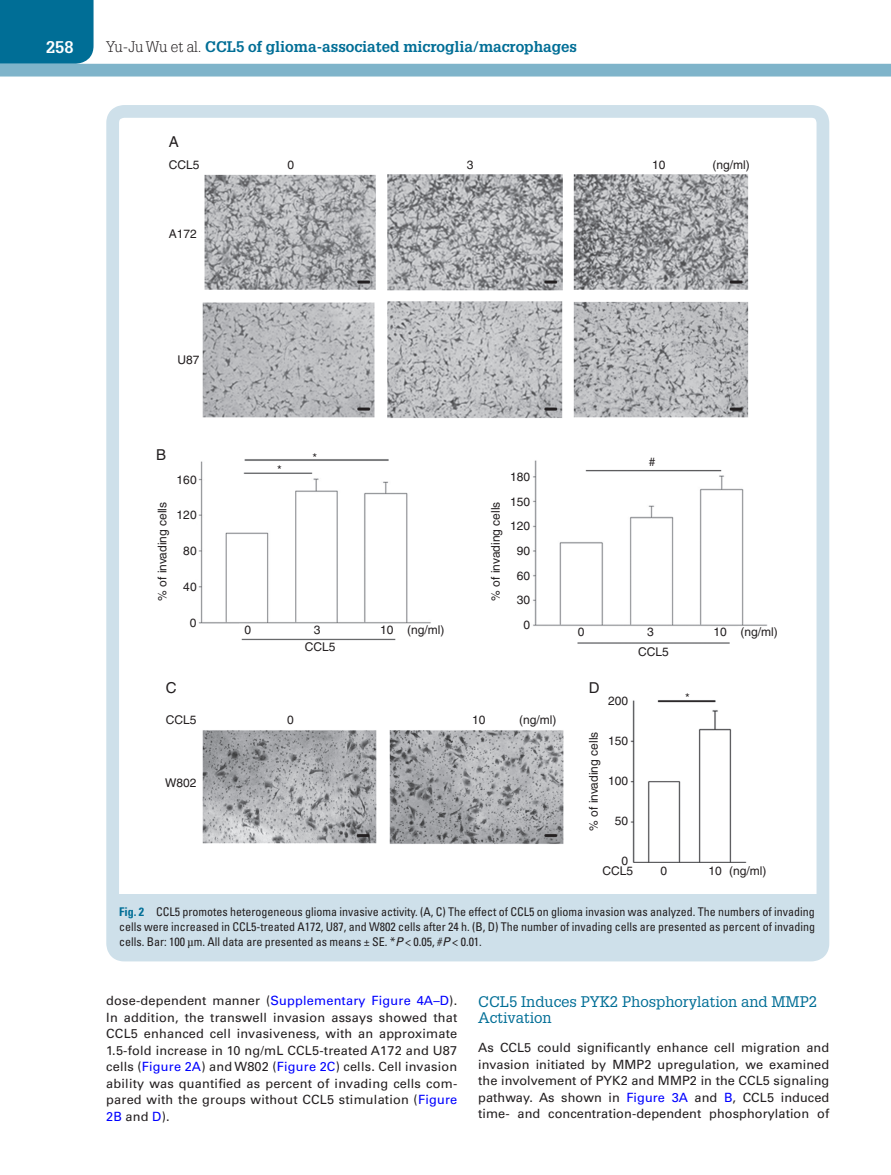
<style>
.page{position:relative;width:891px;height:1175px;background:#fff}
.page>*{position:absolute;margin:0;border:0;box-sizing:border-box;transform-origin:0 0}
.t1{font:700 16.5px "Glypha LT Std";color:#fff}
.t2{font:700 15px "Glypha LT Std";color:#006e96}
.t3{font:15px/16.5px "Glypha LT Std";color:#006e96}
.t4{font:15px "Helvetica";color:#231f20}
.t5{font:12.75px/16.5px "Univers LT Std";letter-spacing:.01em;color:#231f20;text-align:justify}
.t6{font:condensed 12px/15px "Univers LT Std";color:#231f20;text-align:justify}
.t7{font:12px "Helvetica";color:#231f20}
.s1{font-weight:300;color:#231f20}
.s2{font-weight:700;color:#006e96}
.s3{font-family:"Gandhari Unicode";font-stretch:normal}
.s4{font-style:italic;font-stretch:normal}
.s5{color:#00f}
</style>
<div class="page">
<div style="left:0;top:0;width:94px;height:64px;background:#006e96"></div>
<div style="left:0;top:64px;width:891px;height:12px;background:#7fb4ca"></div>
<div style="left:110px;top:894px;width:716px;height:59px;background:#cee0ea"></div>
<img style="left:198px;top:174px;width:570px;height:688px">
<div style="left:106px;top:105px;width:723px;height:856px;border:13px solid #cee0ea;border-radius:12px"></div>
<p class="t1" style="left:46px;top:37px;width:29px">258</p>
<p class="t2" style="left:106px;top:37px;width:472px"><span class="s1">Yu-Ju Wu et al.</span> CCL5 of glioma-associated microglia/macrophages</p>
<p class="t4" style="left:169px;top:133px;width:12px">A</p>
<p class="t7" style="left:169px;top:158px;width:32px">CCL5</p>
<p class="t7" style="left:169px;top:226px;width:30px">A172</p>
<p class="t7" style="left:287px;top:158px;width:8px">0</p>
<p class="t7" style="left:467px;top:158px;width:8px">3</p>
<p class="t7" style="left:712px;top:158px;width:39px">(ng/ml)</p>
<p class="t7" style="left:652px;top:158px;width:15px">10</p>
<p class="t7" style="left:177px;top:353px;width:24px">U87</p>
<p class="t4" style="left:156px;top:446px;width:12px">B</p>
<p class="t7" style="left:155px;top:600px;width:100px;rotate:-90deg">% of invading cells</p>
<p class="t7" style="left:177px;top:472px;width:22px">160</p>
<p class="t7" style="left:177px;top:508px;width:22px">120</p>
<p class="t7" style="left:183px;top:544px;width:15px">80</p>
<p class="t7" style="left:183px;top:579px;width:15px">40</p>
<p class="t7" style="left:190px;top:615px;width:8px">0</p>
<p class="t7" style="left:277px;top:463px;width:6px">*</p>
<p class="t7" style="left:313px;top:450px;width:6px">*</p>
<p class="t7" style="left:245px;top:622px;width:8px">0</p>
<p class="t7" style="left:314px;top:622px;width:8px">3</p>
<p class="t7" style="left:380px;top:622px;width:15px">10</p>
<p class="t7" style="left:305px;top:640px;width:32px">CCL5</p>
<p class="t7" style="left:407px;top:622px;width:39px">(ng/ml)</p>
<p class="t7" style="left:489px;top:600px;width:100px;rotate:-90deg">% of invading cells</p>
<p class="t7" style="left:510px;top:470px;width:22px">180</p>
<p class="t7" style="left:510px;top:494px;width:22px">150</p>
<p class="t7" style="left:510px;top:519px;width:22px">120</p>
<p class="t7" style="left:517px;top:544px;width:15px">90</p>
<p class="t7" style="left:517px;top:568px;width:15px">60</p>
<p class="t7" style="left:517px;top:593px;width:15px">30</p>
<p class="t7" style="left:523px;top:617px;width:8px">0</p>
<p class="t7" style="left:649px;top:455px;width:8px">#</p>
<p class="t7" style="left:578px;top:625px;width:8px">0</p>
<p class="t7" style="left:647px;top:625px;width:8px">3</p>
<p class="t7" style="left:714px;top:625px;width:15px">10</p>
<p class="t7" style="left:638px;top:644px;width:32px">CCL5</p>
<p class="t7" style="left:741px;top:625px;width:39px">(ng/ml)</p>
<p class="t4" style="left:166px;top:679px;width:12px">C</p>
<p class="t4" style="left:589px;top:679px;width:12px">D</p>
<p class="t7" style="left:166px;top:712px;width:32px">CCL5</p>
<p class="t7" style="left:287px;top:712px;width:8px">0</p>
<p class="t7" style="left:472px;top:712px;width:15px">10</p>
<p class="t7" style="left:519px;top:712px;width:39px">(ng/ml)</p>
<p class="t7" style="left:608px;top:694px;width:22px">200</p>
<p class="t7" style="left:165px;top:776px;width:33px">W802</p>
<p class="t7" style="left:587px;top:830px;width:100px;rotate:-90deg">% of invading cells</p>
<p class="t7" style="left:608px;top:734px;width:22px">150</p>
<p class="t7" style="left:608px;top:774px;width:22px">100</p>
<p class="t7" style="left:615px;top:813px;width:15px">50</p>
<p class="t7" style="left:621px;top:853px;width:8px">0</p>
<p class="t7" style="left:603px;top:864px;width:32px">CCL5</p>
<p class="t7" style="left:685px;top:691px;width:6px">*</p>
<p class="t7" style="left:661px;top:864px;width:8px">0</p>
<p class="t7" style="left:709px;top:864px;width:59px">10 (ng/ml)</p>
<p class="t6" style="left:119px;top:903px;width:697px"><span class="s2">Fig. 2</span> CCL5 promotes heterogeneous glioma invasive activity. (A, C) The effect of CCL5 on glioma invasion was analyzed. The numbers of invading cells were increased in CCL5-treated A172, U87, and W802 cells after 24 h. (B, D) The number of invading cells are presented as percent of invading cells. Bar: 100 <span class="s3">µ</span>m. All data are presented as means ± SE. *<span class="s4">P</span> &lt; 0.05, #<span class="s4">P</span> &lt; 0.01.</p>
<p class="t5" style="left:106px;top:992px;width:353px">dose-dependent manner (<span class="s5">Supplementary Figure 4A–D</span>).<br>In addition, the transwell invasion assays showed that CCL5 enhanced cell invasiveness, with an approximate 1.5-fold increase in 10 ng/mL CCL5-treated A172 and U87 cells (<span class="s5">Figure 2A</span>) and W802 (<span class="s5">Figure 2C</span>) cells. Cell invasion ability was quantified as percent of invading cells com&shy;pared with the groups without CCL5 stimulation (<span class="s5">Figure 2B</span> and <span class="s5">D</span>).</p>
<p class="t3" style="left:478px;top:992px;width:340px">CCL5 Induces PYK2 Phosphorylation and MMP2<br>Activation</p>
<p class="t5" style="left:478px;top:1039px;width:353px">As CCL5 could significantly enhance cell migration and invasion initiated by MMP2 upregulation, we examined the involvement of PYK2 and MMP2 in the CCL5 signaling pathway. As shown in <span class="s5">Figure 3A</span> and <span class="s5">B</span>, CCL5 induced time- and concentration-dependent phosphorylation of</p>
</div>
